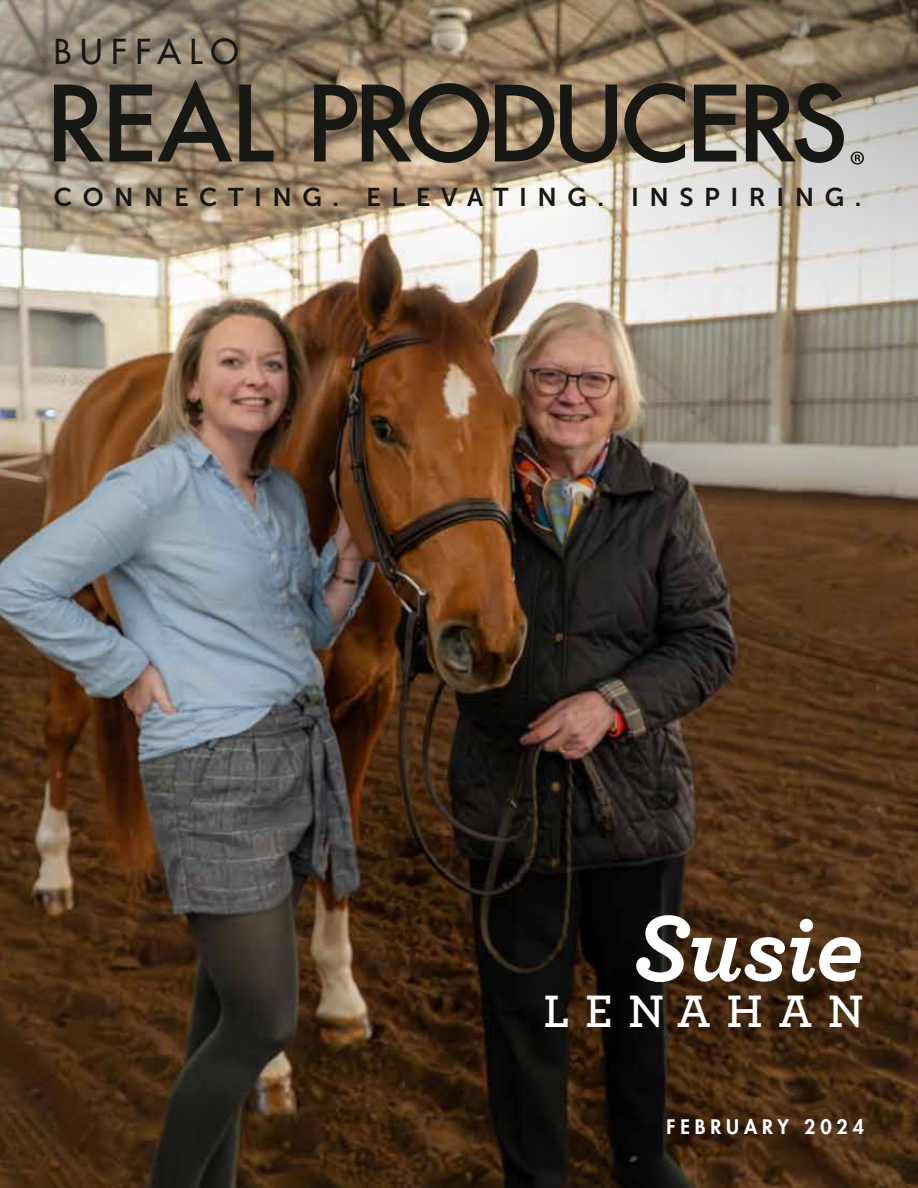
<style>
.page{position:relative;width:918px;height:1188px;background:#fff}
.page>*{position:absolute;margin:0;border:0;box-sizing:border-box;transform-origin:0 0}
.t1{font:italic 700 98.1px "Archer Pro";letter-spacing:-.015em;color:#fff}
.t2{font:600 47.7px "Archer Pro";letter-spacing:.325em;color:#fff}
.t3{font:500 33.45px "Futura Std";letter-spacing:.25em;color:#171713}
.t4{font:25.65px "Museo Sans 700";letter-spacing:.41em;color:#171713}
.t5{font:800 19.5px "Futura Std";letter-spacing:.25em;color:#fff}
</style>
<div class="page">
<img style="left:0;top:437px;width:918px;height:751px">
<img style="left:0;top:0;width:707px;height:443px">
<img style="left:496px;top:0;width:422px;height:437px">
<svg style="left:54px;top:85px;width:50px;height:77px"></svg>
<svg style="left:110px;top:80px;width:122px;height:82px"></svg>
<svg style="left:239px;top:85px;width:35px;height:77px"></svg>
<svg style="left:314px;top:83px;width:175px;height:80px"></svg>
<svg style="left:495px;top:85px;width:59px;height:77px"></svg>
<svg style="left:560px;top:85px;width:57px;height:78px"></svg>
<svg style="left:624px;top:83px;width:61px;height:80px"></svg>
<svg style="left:694px;top:85px;width:42px;height:77px"></svg>
<svg style="left:746px;top:83px;width:98px;height:80px"></svg>
<svg style="left:851px;top:152px;width:13px;height:13px"></svg>
<h3 class="t3" style="left:54px;top:30px;width:186px">BUFFALO</h3>
<p class="t4" style="left:54px;top:183px;width:809px">CONNECTING. ELEVATING. INSPIRING.</p>
<h1 class="t1" style="left:633px;top:871px;width:232px">Susie</h1>
<h2 class="t2" style="left:544px;top:975px;width:322px">LENAHAN</h2>
<p class="t5" style="left:667px;top:1114px;width:199px">FEBRUARY 2024</p>
</div>
